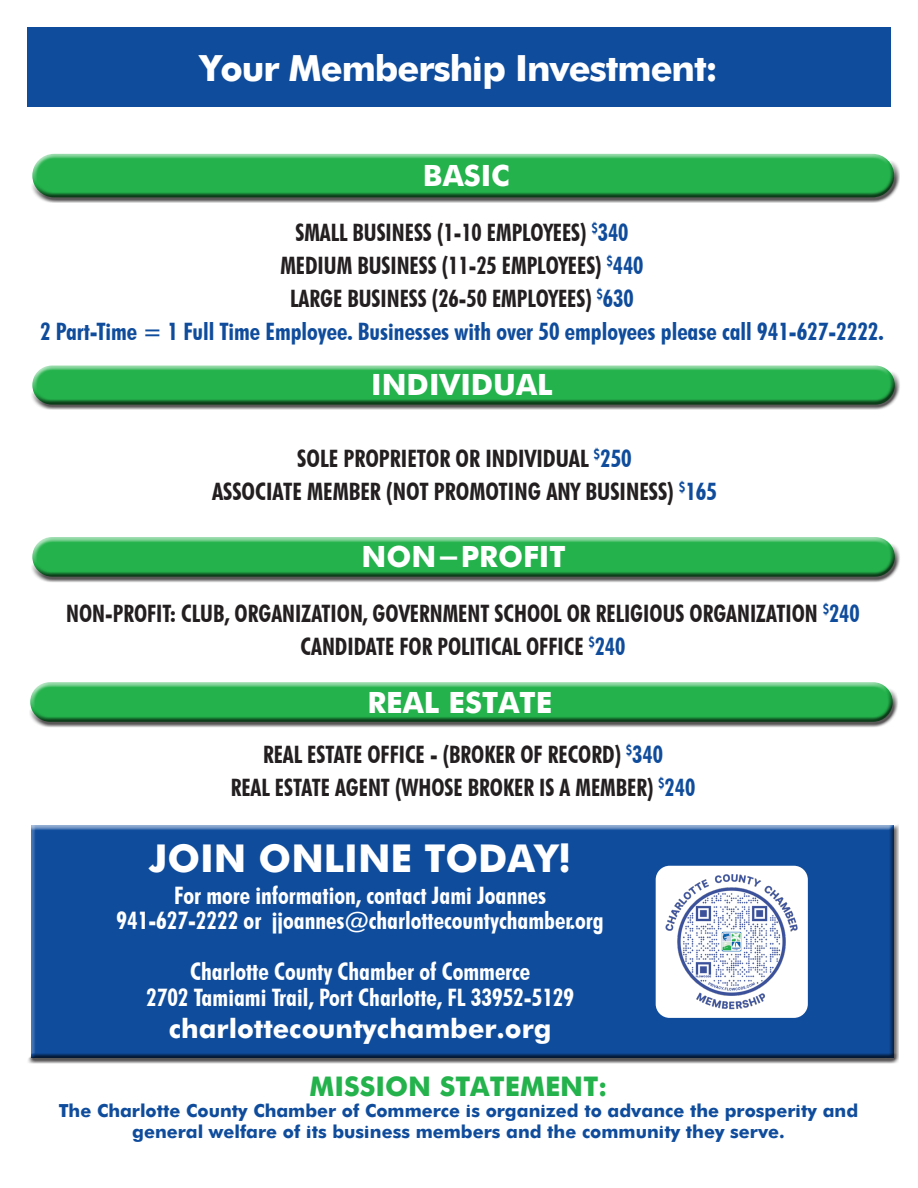
<style>
.page{position:relative;width:918px;height:1188px;background:#fff}
.page>*{position:absolute;margin:0;border:0;box-sizing:border-box;transform-origin:0 0}
.t1{font:700 38.25px "Futura";color:#fff}
.t2{font:700 36px "Futura";letter-spacing:-.03em;color:#fff}
.t3{font:700 29.25px "Futura";color:#fff}
.t4{font:700 27px "Futura";color:#fff}
.t5{font:700 27px "Futura";color:#23b24b}
.t6{font:700 condensed 24.15px "Futura BT";color:#fff}
.Tab_with___leader{font:700 condensed 24px "Futura BT";color:#231f20}
.Tab_with___leader-2{font:700 condensed 24px/33px "Futura BT";color:#0f4c9c;text-align:center}
.t7{font:700 18px/21px "Futura";color:#0f4c9c;text-align:center}
.s1{color:#0f4c9c}
.s2{color:#231f20}
</style>
<div class="page">
<div style="left:26px;top:822px;width:873px;height:242px;background:#231f20;opacity:.75"></div>
<div style="left:27px;top:360px;width:869px;height:37px;background:#fff;opacity:.75"></div>
<div style="left:30px;top:372px;width:871px;height:38px;background:#231f20;opacity:.75"></div>
<div style="left:27px;top:532px;width:869px;height:37px;background:#fff;opacity:.75"></div>
<div style="left:31px;top:543px;width:870px;height:39px;background:#231f20;opacity:.75"></div>
<div style="left:27px;top:149px;width:868px;height:39px;background:#fff;opacity:.75"></div>
<div style="left:31px;top:160px;width:869px;height:43px;background:#231f20;opacity:.75"></div>
<div style="left:25px;top:677px;width:869px;height:37px;background:#fff;opacity:.75"></div>
<div style="left:29px;top:688px;width:870px;height:40px;background:#231f20;opacity:.75"></div>
<div style="left:27px;top:27px;width:864px;height:80px;background:#0f4c9c"></div>
<img style="left:656px;top:866px;width:152px;height:152px">
<p class="t2" style="left:200px;top:42px;width:519px">Your Membership Investment:</p>
<p class="t3" style="left:423px;top:154px;width:88px">BASIC</p>
<p class="Tab_with___leader" style="left:295px;top:218px;width:335px">SMALL BUSINESS (1-10 EMPLOYEES) <sup>$</sup><span class="s1">340</span></p>
<p class="Tab_with___leader" style="left:280px;top:251px;width:365px">MEDIUM BUSINESS (11-25 EMPLOYEES) <sup>$</sup><span class="s1">440</span></p>
<p class="Tab_with___leader-2" style="left:40px;top:282px;width:845px"><span class="s2">LARGE BUSINESS (26-50 EMPLOYEES)</span> <sup>$</sup>630<br>2 Part-Time = 1 Full Time Employee. Businesses with over 50 employees please call 941-627-2222.</p>
<p class="t3" style="left:371px;top:363px;width:183px">INDIVIDUAL</p>
<p class="Tab_with___leader" style="left:297px;top:444px;width:336px">SOLE PROPRIETOR OR INDIVIDUAL <sup>$</sup><span class="s1">250</span></p>
<p class="Tab_with___leader" style="left:212px;top:477px;width:507px">ASSOCIATE MEMBER (NOT PROMOTING ANY BUSINESS) <sup>$</sup><span class="s1">165</span></p>
<p class="t3" style="left:362px;top:535px;width:206px">NON-PROFIT</p>
<p class="Tab_with___leader" style="left:66px;top:599px;width:795px">NON-PROFIT: CLUB, ORGANIZATION, GOVERNMENT SCHOOL OR RELIGIOUS ORGANIZATION <sup>$</sup><span class="s1">240</span></p>
<p class="Tab_with___leader" style="left:301px;top:632px;width:326px">CANDIDATE FOR POLITICAL OFFICE <sup>$</sup><span class="s1">240</span></p>
<p class="t3" style="left:367px;top:681px;width:186px">REAL ESTATE</p>
<p class="Tab_with___leader" style="left:263px;top:740px;width:401px">REAL ESTATE OFFICE - (BROKER OF RECORD) <sup>$</sup><span class="s1">340</span></p>
<p class="Tab_with___leader" style="left:231px;top:773px;width:466px">REAL ESTATE AGENT (WHOSE BROKER IS A MEMBER) <sup>$</sup><span class="s1">240</span></p>
<p class="t1" style="left:149px;top:830px;width:424px">JOIN ONLINE TODAY!</p>
<p class="t6" style="left:174px;top:880px;width:374px">For more information, contact Jami Joannes</p>
<p class="t6" style="left:117px;top:906px;width:489px">941-627-2222 or jjoannes@charlottecountychamber.org</p>
<p class="t6" style="left:190px;top:957px;width:342px">Charlotte County Chamber of Commerce</p>
<p class="t6" style="left:146px;top:982px;width:430px">2702 Tamiami Trail, Port Charlotte, FL 33952-5129</p>
<p class="t4" style="left:169px;top:1009px;width:384px">charlottecountychamber.org</p>
<p class="t5" style="left:309px;top:1067px;width:300px">MISSION STATEMENT:</p>
<p class="t7" style="left:59px;top:1099px;width:801px">The Charlotte County Chamber of Commerce is organized to advance the prosperity and general welfare of its business members and the community they serve.</p>
</div>
